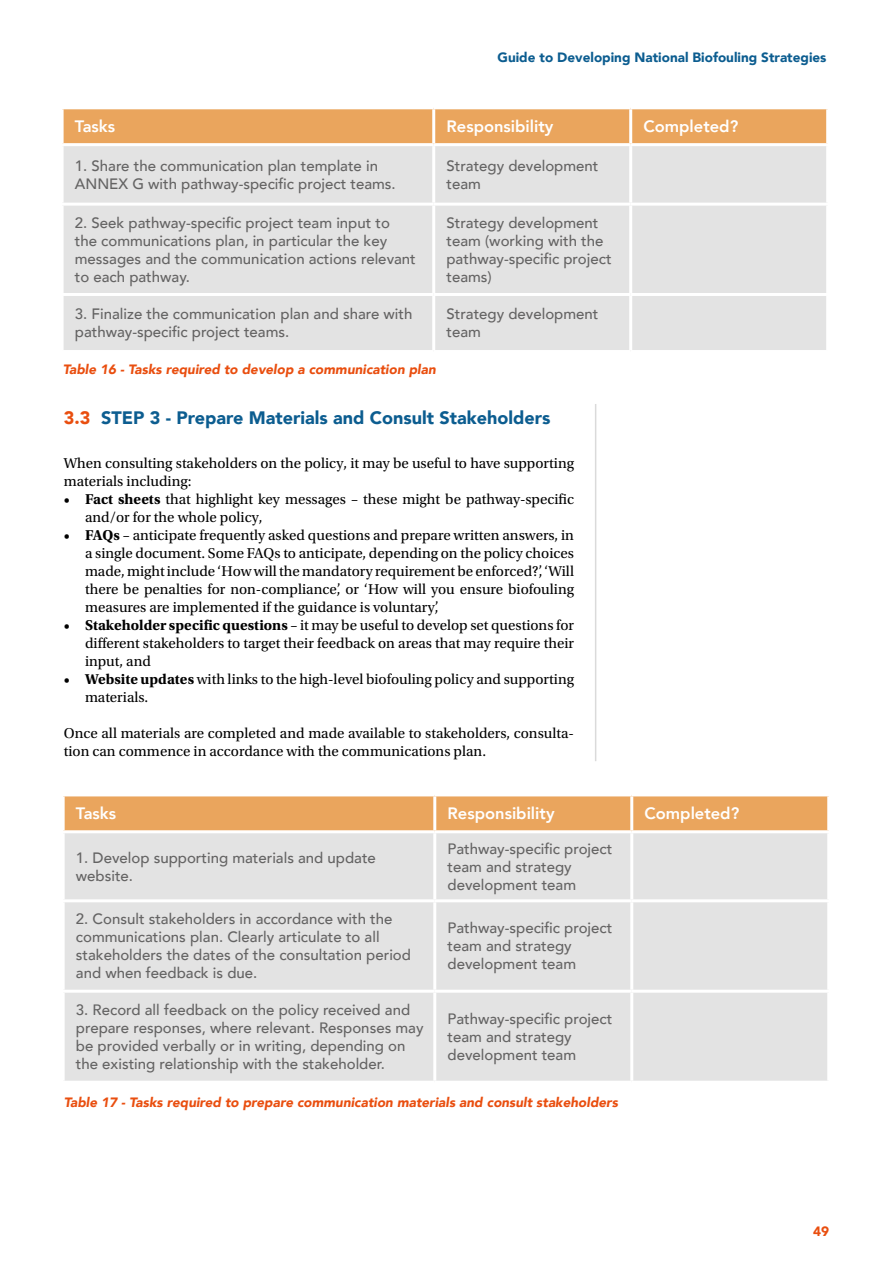
<style>
.page{position:relative;width:893px;height:1263px;background:#fff}
.page>*{position:absolute;margin:0;border:0;box-sizing:border-box;transform-origin:0 0}
.t1{font:900 18px "Avenir";color:#0c5d90}
.t2{font:800 16.5px "Avenir";color:#fff}
.t3{font:500 15px/18px "Avenir";color:#646363}
.t4{font:15px/18px "Utopia Std";color:#000}
.t5{font:italic 900 13.5px "Avenir";color:#e94e0f}
.t6{font:900 13.5px "Avenir";color:#0c5d90}
.t7{font:900 13.5px "Avenir";color:#e94e0f}
.s1{color:#e94e0f}
.s2{font-weight:700}
</style>
<div class="page">
<hr style="left:595px;top:404px;width:1px;height:357px;background:#dadada">
<div style="left:64px;top:109px;width:762px;height:34px;background:#eaa55d"></div>
<div style="left:64px;top:146px;width:762px;height:204px;background:#e3e3e3"></div>
<hr style="left:432px;top:109px;width:3px;height:34px;background:#fff">
<hr style="left:629px;top:109px;width:3px;height:34px;background:#fff">
<hr style="left:432px;top:146px;width:3px;height:57px;background:#fff">
<hr style="left:629px;top:146px;width:3px;height:57px;background:#fff">
<hr style="left:61px;top:203px;width:373px;height:3px;background:#fff">
<hr style="left:434px;top:203px;width:197px;height:3px;background:#fff">
<hr style="left:432px;top:206px;width:3px;height:87px;background:#fff">
<hr style="left:631px;top:203px;width:198px;height:3px;background:#fff">
<hr style="left:629px;top:206px;width:3px;height:87px;background:#fff">
<hr style="left:61px;top:293px;width:373px;height:3px;background:#fff">
<hr style="left:434px;top:293px;width:197px;height:3px;background:#fff">
<hr style="left:432px;top:296px;width:3px;height:54px;background:#fff">
<hr style="left:631px;top:293px;width:198px;height:3px;background:#fff">
<hr style="left:629px;top:296px;width:3px;height:54px;background:#fff">
<div style="left:65px;top:796px;width:762px;height:34px;background:#eaa55d"></div>
<div style="left:65px;top:833px;width:762px;height:248px;background:#e3e3e3"></div>
<hr style="left:433px;top:796px;width:3px;height:34px;background:#fff">
<hr style="left:630px;top:796px;width:3px;height:34px;background:#fff">
<hr style="left:433px;top:833px;width:3px;height:66px;background:#fff">
<hr style="left:630px;top:833px;width:3px;height:66px;background:#fff">
<hr style="left:62px;top:899px;width:373px;height:3px;background:#fff">
<hr style="left:435px;top:899px;width:197px;height:3px;background:#fff">
<hr style="left:433px;top:902px;width:3px;height:88px;background:#fff">
<hr style="left:632px;top:899px;width:198px;height:3px;background:#fff">
<hr style="left:630px;top:902px;width:3px;height:88px;background:#fff">
<hr style="left:62px;top:990px;width:373px;height:3px;background:#fff">
<hr style="left:435px;top:990px;width:197px;height:3px;background:#fff">
<hr style="left:433px;top:993px;width:3px;height:88px;background:#fff">
<hr style="left:632px;top:990px;width:198px;height:3px;background:#fff">
<hr style="left:630px;top:993px;width:3px;height:88px;background:#fff">
<p class="t6" style="left:497px;top:46px;width:330px">Guide to Developing National Biofouling Strategies</p>
<p class="t2" style="left:75px;top:114px;width:42px">Tasks</p>
<p class="t2" style="left:446px;top:114px;width:109px">Responsibility</p>
<p class="t2" style="left:643px;top:114px;width:96px">Completed?</p>
<p class="t3" style="left:75px;top:156px;width:322px">1. Share the communication plan template in<br>ANNEX G with pathway-specific project teams.</p>
<p class="t3" style="left:446px;top:156px;width:153px">Strategy development team</p>
<p class="t3" style="left:75px;top:213px;width:342px">2. Seek pathway-specific project team input to the communications plan, in particular the key messages and the communication actions relevant to each pathway.</p>
<p class="t3" style="left:446px;top:213px;width:167px">Strategy development team (working with the pathway-specific project teams)</p>
<p class="t3" style="left:75px;top:304px;width:339px">3. Finalize the communication plan and share with pathway-specific project teams.</p>
<p class="t3" style="left:446px;top:304px;width:153px">Strategy development team</p>
<p class="t5" style="left:63px;top:358px;width:375px">Table 16 - Tasks required to develop a communication plan</p>
<p class="t1" style="left:64px;top:402px;width:488px"><span class="s1">3.3</span> STEP 3 - Prepare Materials and Consult Stakeholders</p>
<p class="t4" style="left:64px;top:454px;width:512px">When consulting stakeholders on the policy, it may be useful to have supporting materials including:</p>
<p class="t4" style="left:85px;top:490px;width:491px;text-indent:-21px">• <span class="s2">Fact sheets</span> that highlight key messages – these might be pathway-specific and/or for the whole policy,</p>
<p class="t4" style="left:85px;top:526px;width:491px;text-align:justify;text-indent:-21px">• <span class="s2">FAQs</span> – anticipate frequently asked questions and prepare written answers, in a single document. Some FAQs to anticipate, depending on the policy choices made, might include ‘How will the mandatory requirement be enforced?’, ‘Will there be penalties for non-compliance’, or ‘How will you ensure biofouling measures are implemented if the guidance is voluntary’,</p>
<p class="t4" style="left:85px;top:616px;width:491px;text-align:justify;text-indent:-21px">• <span class="s2">Stakeholder specific questions</span> – it may be useful to develop set questions for different stakeholders to target their feedback on areas that may require their input, and</p>
<p class="t4" style="left:85px;top:670px;width:490px;text-indent:-21px">• <span class="s2">Website updates</span> with links to the high-level biofouling policy and supporting materials.</p>
<p class="t4" style="left:64px;top:724px;width:512px">Once all materials are completed and made available to stakeholders, consulta&shy;tion can commence in accordance with the communications plan.</p>
<p class="t2" style="left:76px;top:801px;width:42px">Tasks</p>
<p class="t2" style="left:448px;top:801px;width:109px">Responsibility</p>
<p class="t2" style="left:644px;top:801px;width:96px">Completed?</p>
<p class="t3" style="left:76px;top:848px;width:302px">1. Develop supporting materials and update website.</p>
<p class="t3" style="left:448px;top:839px;width:166px">Pathway-specific project team and strategy development team</p>
<p class="t3" style="left:76px;top:909px;width:337px">2. Consult stakeholders in accordance with the communications plan. Clearly articulate to all stakeholders the dates of the consultation period and when feedback is due.</p>
<p class="t3" style="left:448px;top:918px;width:166px">Pathway-specific project team and strategy development team</p>
<p class="t3" style="left:76px;top:1000px;width:349px">3. Record all feedback on the policy received and prepare responses, where relevant. Responses may be provided verbally or in writing, depending on the existing relationship with the stakeholder.</p>
<p class="t3" style="left:448px;top:1009px;width:166px">Pathway-specific project team and strategy development team</p>
<p class="t5" style="left:64px;top:1091px;width:556px">Table 17 - Tasks required to prepare communication materials and consult stakeholders</p>
<p class="t7" style="left:813px;top:1220px;width:17px">49</p>
</div>
